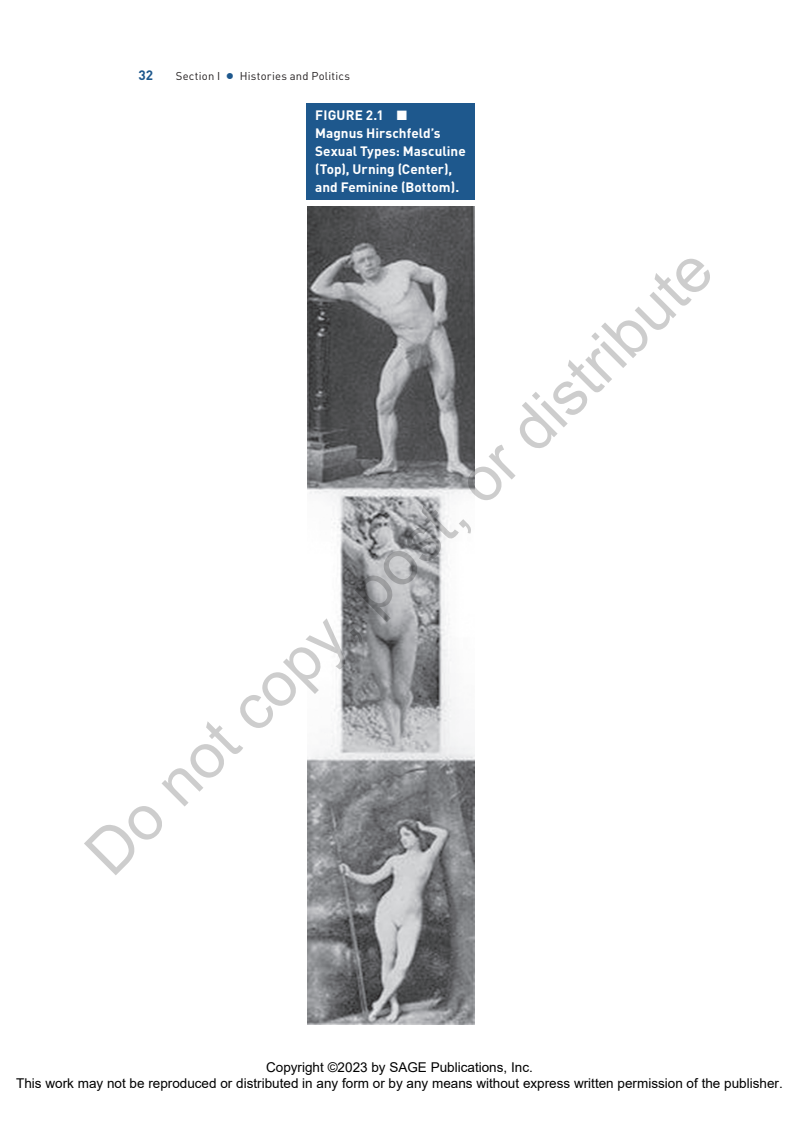
<style>
.page{position:relative;width:799px;height:1123px;background:#fff}
.page>*{position:absolute;margin:0;border:0;box-sizing:border-box;transform-origin:0 0}
.t1{font:63px "Arial";color:rgb(0 0 0/.2)}
.t2{font:13.5px/16.2px "Arial";color:#000;text-align:center}
.t3{font:700 13.5px/18px "DIN Pro";color:#fff}
.t4{font:700 13.5px "DIN Pro";color:#1e588d}
.t5{font:11.25px "DIN Pro";letter-spacing:.02em;color:#231f20}
.s1{font-family:"STIX General";font-size:15.75px;color:#1e588d}
</style>
<div class="page">
<img style="left:307px;top:207px;width:168px;height:817px">
<div style="left:306px;top:104px;width:169px;height:96px;background:#1e588d"></div>
<p class="t4" style="left:138px;top:64px;width:16px">32</p>
<p class="t5" style="left:176px;top:67px;width:176px">Section I <span class="s1">•</span> Histories and Politics</p>
<p class="t3" style="left:315px;top:105px;width:152px">FIGURE 2.1 ■<br>Magnus Hirschfeld’s<br>Sexual Types: Masculine (Top), Urning (Center), and Feminine (Bottom).</p>
<h1 class="t1" style="left:66px;top:832px;width:856px;rotate:-45deg">Do not copy, post, or distribute</h1>
<p class="t2" style="left:16px;top:1058px;width:768px">Copyright ©2023 by SAGE Publications, Inc.<br>This work may not be reproduced or distributed in any form or by any means without express written permission of the publisher.</p>
</div>
